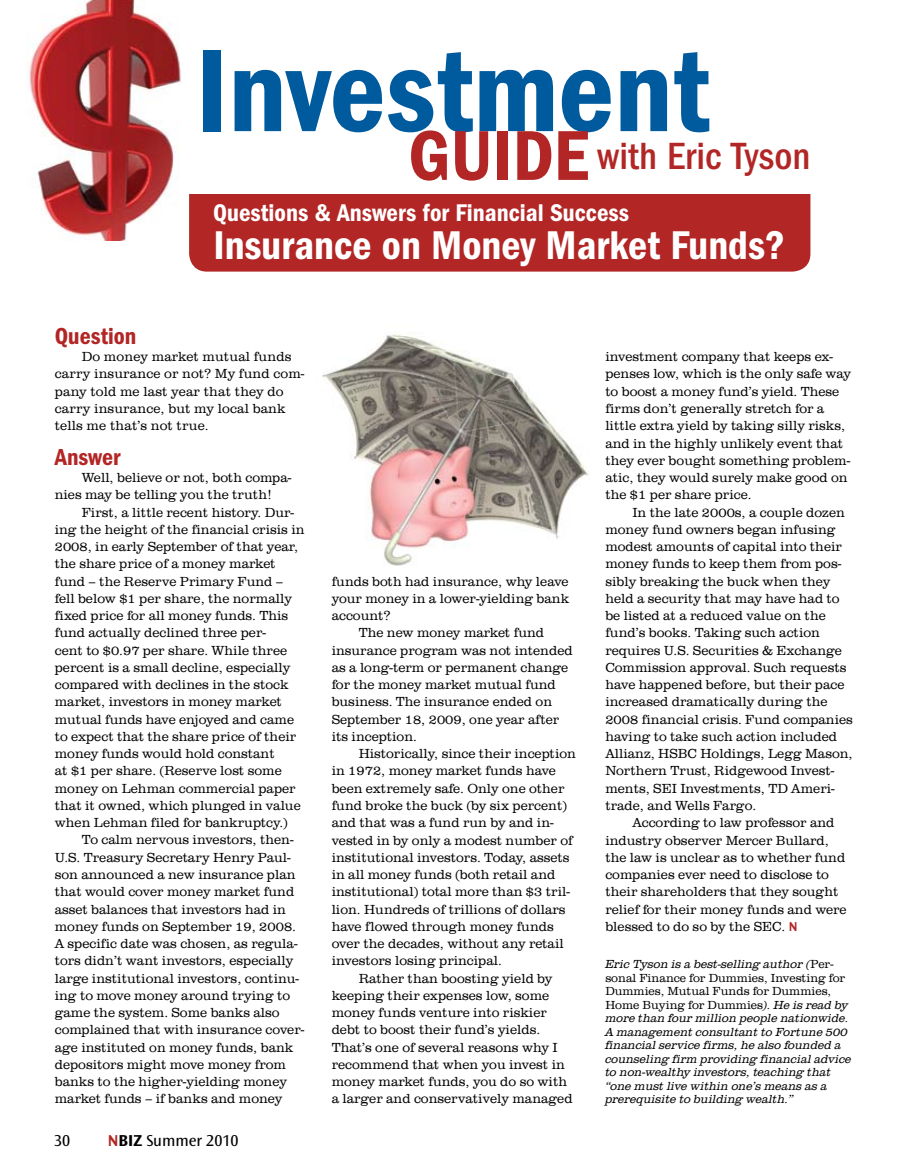
<style>
.page{position:relative;width:905px;height:1175px;background:#fff}
.page>*{position:absolute;margin:0;border:0;box-sizing:border-box;transform-origin:0 0}
.t1{font:600 condensed 121.8px "Franklin Gothic";color:#005b9e}
.t2{font:600 condensed 41.55px "Franklin Gothic";color:#fff}
.t3{font:500 condensed 39.3px "Franklin Gothic";color:#b22625}
.t4{font:600 condensed 25.05px "Franklin Gothic";color:#fff}
.t5{font:600 condensed 24px "Franklin Gothic";color:#b22625}
.t6{font:16.5px "Ocean Sans Std";color:#000}
.t7{font:300 13.5px/17.2px "URW Clarendon TCE";color:#000}
.t8{font:italic 300 12px/13.5px "URW Clarendon TCE";color:#000}
.s1{font-weight:600;font-size:73.05px}
.s2{font-weight:700;color:#b22625}
.s3{font-weight:700}
.s4{font-family:"Ocean Sans Std";font-weight:700;color:#b22625}
.s5{font-style:normal}
</style>
<div class="page">
<div style="left:189px;top:173px;width:621px;height:99px;background:#b22625;border-radius:18px"></div>
<div style="left:174px;top:112px;width:650px;height:82px;background:#fff"></div>
<img style="left:29px;top:0;width:152px;height:240px">
<img style="left:322px;top:334px;width:266px;height:232px">
<h1 class="t1" style="left:195px;top:21px;width:516px">Investment</h1>
<h3 class="t3" style="left:408px;top:134px;width:404px"><span class="s1">GUIDE</span> with Eric Tyson</h3>
<h3 class="t4" style="left:213px;top:198px;width:417px">Questions &amp; Answers for Financial Success</h3>
<h2 class="t2" style="left:213px;top:221px;width:573px">Insurance on Money Market Funds?</h2>
<h3 class="t5" style="left:55px;top:322px;width:83px">Question</h3>
<p class="t7" style="left:55px;top:348px;width:251px;text-indent:27px">Do money market mutual funds carry insurance or not? My fund com&shy;pany told me last year that they do carry insurance, but my local bank tells me that’s not true.</p>
<h3 class="t5" style="left:55px;top:443px;width:67px">Answer</h3>
<p class="t7" style="left:55px;top:469px;width:238px;text-indent:27px">Well, believe or not, both compa&shy;nies may be telling you the truth!</p>
<p class="t7" style="left:55px;top:503px;width:251px;text-indent:27px">First, a little recent history. Dur&shy;ing the height of the financial crisis in 2008, in early September of that year, the share price of a money market fund – the Reserve Primary Fund – fell below $1 per share, the normally fixed price for all money funds. This fund actually declined three per-<br>cent to $0.97 per share. While three percent is a small decline, especially compared with declines in the stock market, investors in money market mutual funds have enjoyed and came to expect that the share price of their money funds would hold constant<br>at $1 per share. (Reserve lost some money on Lehman commercial paper that it owned, which plunged in value when Lehman filed for bankruptcy.)</p>
<p class="t7" style="left:55px;top:831px;width:251px;text-indent:27px">To calm nervous investors, then-U.S. Treasury Secretary Henry Paul&shy;son announced a new insurance plan that would cover money market fund asset balances that investors had in money funds on September 19, 2008.<br>A specific date was chosen, as regula&shy;tors didn’t want investors, especially large institutional investors, continu&shy;ing to move money around trying to game the system. Some banks also complained that with insurance cover&shy;age instituted on money funds, bank depositors might move money from banks to the higher-yielding money market funds – if banks and money</p>
<p class="t6" style="left:54px;top:1131px;width:18px">30</p>
<p class="t6" style="left:108px;top:1131px;width:132px"><span class="s2">N</span><span class="s3">BIZ</span> Summer 2010</p>
<p class="t7" style="left:331px;top:573px;width:238px">funds both had insurance, why leave</p>
<p class="t7" style="left:331px;top:590px;width:239px">your money in a lower-yielding bank</p>
<p class="t7" style="left:331px;top:607px;width:60px">account?</p>
<p class="t7" style="left:358px;top:624px;width:187px">The new money market fund</p>
<p class="t7" style="left:331px;top:642px;width:242px">insurance program was not intended</p>
<p class="t7" style="left:331px;top:659px;width:238px">as a long-term or permanent change</p>
<p class="t7" style="left:331px;top:676px;width:225px">for the money market mutual fund</p>
<p class="t7" style="left:331px;top:693px;width:222px">business. The insurance ended on</p>
<p class="t7" style="left:331px;top:711px;width:229px">September 18, 2009, one year after</p>
<p class="t7" style="left:331px;top:728px;width:87px">its inception.</p>
<p class="t7" style="left:358px;top:745px;width:219px">Historically, since their inception</p>
<p class="t7" style="left:331px;top:762px;width:226px">in 1972, money market funds have</p>
<p class="t7" style="left:331px;top:780px;width:234px">been extremely safe. Only one other</p>
<p class="t7" style="left:331px;top:797px;width:237px">fund broke the buck (by six percent)</p>
<p class="t7" style="left:331px;top:814px;width:223px">and that was a fund run by and in-</p>
<p class="t7" style="left:331px;top:831px;width:243px">vested in by only a modest number of</p>
<p class="t7" style="left:331px;top:849px;width:239px">institutional investors. Today, assets</p>
<p class="t7" style="left:331px;top:866px;width:225px">in all money funds (both retail and</p>
<p class="t7" style="left:331px;top:883px;width:240px">institutional) total more than $3 tril-</p>
<p class="t7" style="left:331px;top:900px;width:235px">lion. Hundreds of trillions of dollars</p>
<p class="t7" style="left:331px;top:918px;width:223px">have flowed through money funds</p>
<p class="t7" style="left:331px;top:935px;width:233px">over the decades, without any retail</p>
<p class="t7" style="left:331px;top:952px;width:172px">investors losing principal.</p>
<p class="t7" style="left:358px;top:969px;width:195px">Rather than boosting yield by</p>
<p class="t7" style="left:331px;top:987px;width:219px">keeping their expenses low, some</p>
<p class="t7" style="left:331px;top:1004px;width:217px">money funds venture into riskier</p>
<p class="t7" style="left:331px;top:1021px;width:210px">debt to boost their fund’s yields.</p>
<p class="t7" style="left:331px;top:1038px;width:227px">That’s one of several reasons why I</p>
<p class="t7" style="left:331px;top:1056px;width:235px">recommend that when you invest in</p>
<p class="t7" style="left:331px;top:1073px;width:237px">money market funds, you do so with</p>
<p class="t7" style="left:331px;top:1090px;width:242px">a larger and conservatively managed</p>
<p class="t7" style="left:605px;top:348px;width:247px">investment company that keeps ex&shy;penses low, which is the only safe way to boost a money fund’s yield. These firms don’t generally stretch for a little extra yield by taking silly risks, and in the highly unlikely event that they ever bought something problem&shy;atic, they would surely make good on the $1 per share price.</p>
<p class="t7" style="left:605px;top:503px;width:249px;text-indent:27px">In the late 2000s, a couple dozen money fund owners began infusing modest amounts of capital into their money funds to keep them from pos&shy;sibly breaking the buck when they held a security that may have had to be listed at a reduced value on the fund’s books. Taking such action requires U.S. Securities &amp; Exchange Commission approval. Such requests have happened before, but their pace increased dramatically during the 2008 financial crisis. Fund companies having to take such action included Allianz, HSBC Holdings, Legg Mason, Northern Trust, Ridgewood Invest&shy;ments, SEI Investments, TD Ameri&shy;trade, and Wells Fargo.</p>
<p class="t7" style="left:605px;top:814px;width:243px;text-indent:27px">According to law professor and industry observer Mercer Bullard, the law is unclear as to whether fund companies ever need to disclose to their shareholders that they sought relief for their money funds and were blessed to do so by the SEC. <span class="s4">N</span></p>
<p class="t8" style="left:605px;top:957px;width:248px">Eric Tyson is a best-selling author (<span class="s5">Per&shy;sonal Finance for Dummies, Investing for Dummies, Mutual Funds for Dummies, Home Buying for Dummies</span>). He is read by more than four million people nationwide.<br>A management consultant to Fortune 500 financial service firms, he also founded a counseling firm providing financial advice to non-wealthy investors, teaching that “one must live within one’s means as a prerequisite to building wealth.”</p>
</div>
